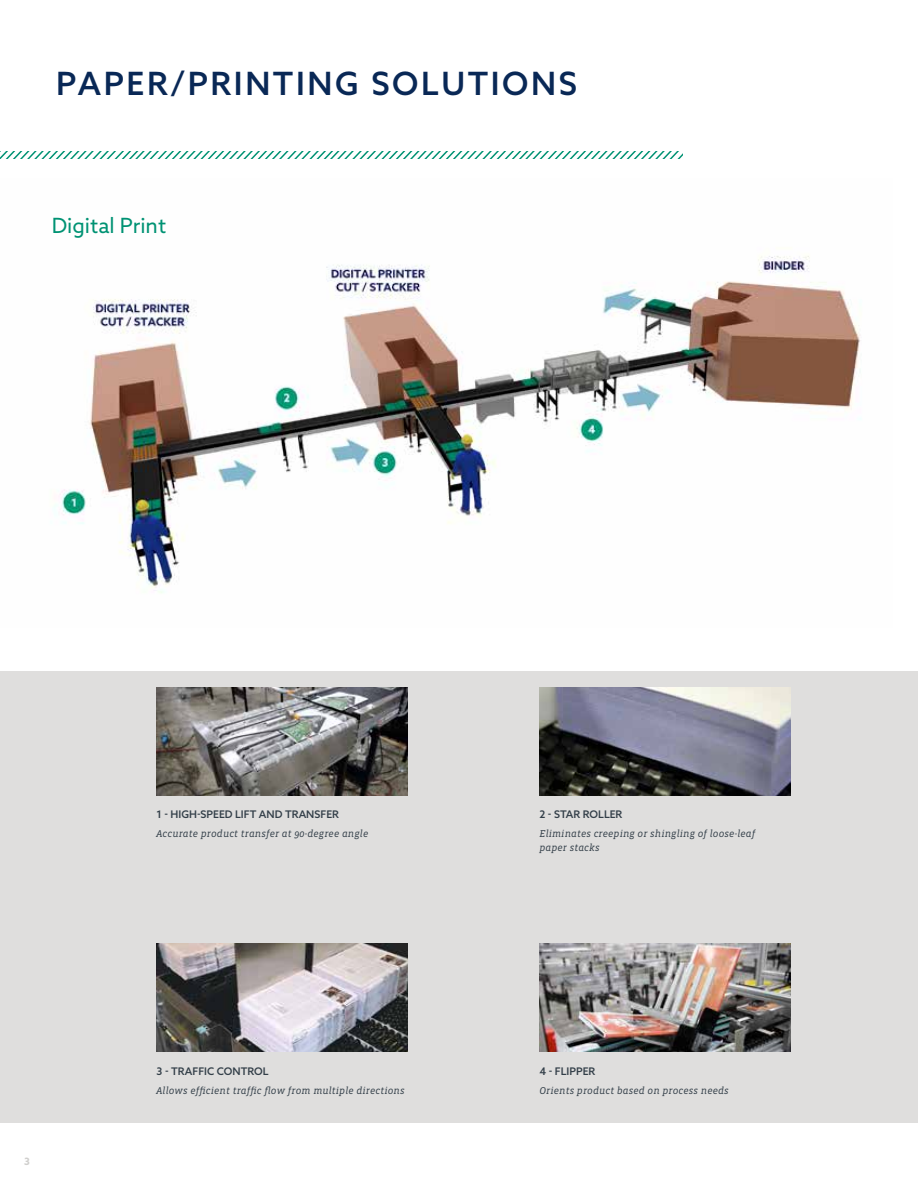
<style>
.page{position:relative;width:918px;height:1188px;background:#fff}
.page>*{position:absolute;margin:0;border:0;box-sizing:border-box;transform-origin:0 0}
.t1{font:500 32.1px "Azo Sans";letter-spacing:.08em;color:#092856}
.t2{font:21px "Azo Sans";color:#009273}
.t3{font:500 10.5px "Azo Sans";color:#323e48}
.t4{font:italic 10.2px/13.5px "Vista Slab OTCE";letter-spacing:.01em;color:#323e48}
.t5{font:700 10.2px "Azo Sans";color:#d0cfcd}
</style>
<div class="page">
<div style="left:0;top:672px;width:918px;height:451px;background:#dcdbda"></div>
<img style="left:54px;top:255px;width:807px;height:338px">
<svg style="left:0;top:151px;width:683px;height:8px"></svg>
<img style="left:157px;top:687px;width:251px;height:108px">
<img style="left:539px;top:687px;width:251px;height:108px">
<img style="left:157px;top:943px;width:251px;height:108px">
<img style="left:539px;top:943px;width:251px;height:108px">
<h1 class="t1" style="left:56px;top:62px;width:522px">PAPER/PRINTING SOLUTIONS</h1>
<h2 class="t2" style="left:52px;top:212px;width:116px">Digital Print</h2>
<p class="t5" style="left:24px;top:1155px;width:7px">3</p>
<p class="t3" style="left:157px;top:808px;width:184px">1 - HIGH-SPEED LIFT AND TRANSFER</p>
<p class="t4" style="left:157px;top:827px;width:213px">Accurate product transfer at 90-degree angle</p>
<p class="t3" style="left:157px;top:1065px;width:114px">3 - TRAFFIC CONTROL</p>
<p class="t4" style="left:157px;top:1084px;width:250px">Allows efficient traffic flow from multiple directions</p>
<p class="t3" style="left:539px;top:808px;width:85px">2 - STAR ROLLER</p>
<p class="t4" style="left:539px;top:827px;width:217px">Eliminates creeping or shingling of loose-leaf paper stacks</p>
<p class="t3" style="left:539px;top:1065px;width:57px">4 - FLIPPER</p>
<p class="t4" style="left:539px;top:1084px;width:191px">Orients product based on process needs</p>
</div>
